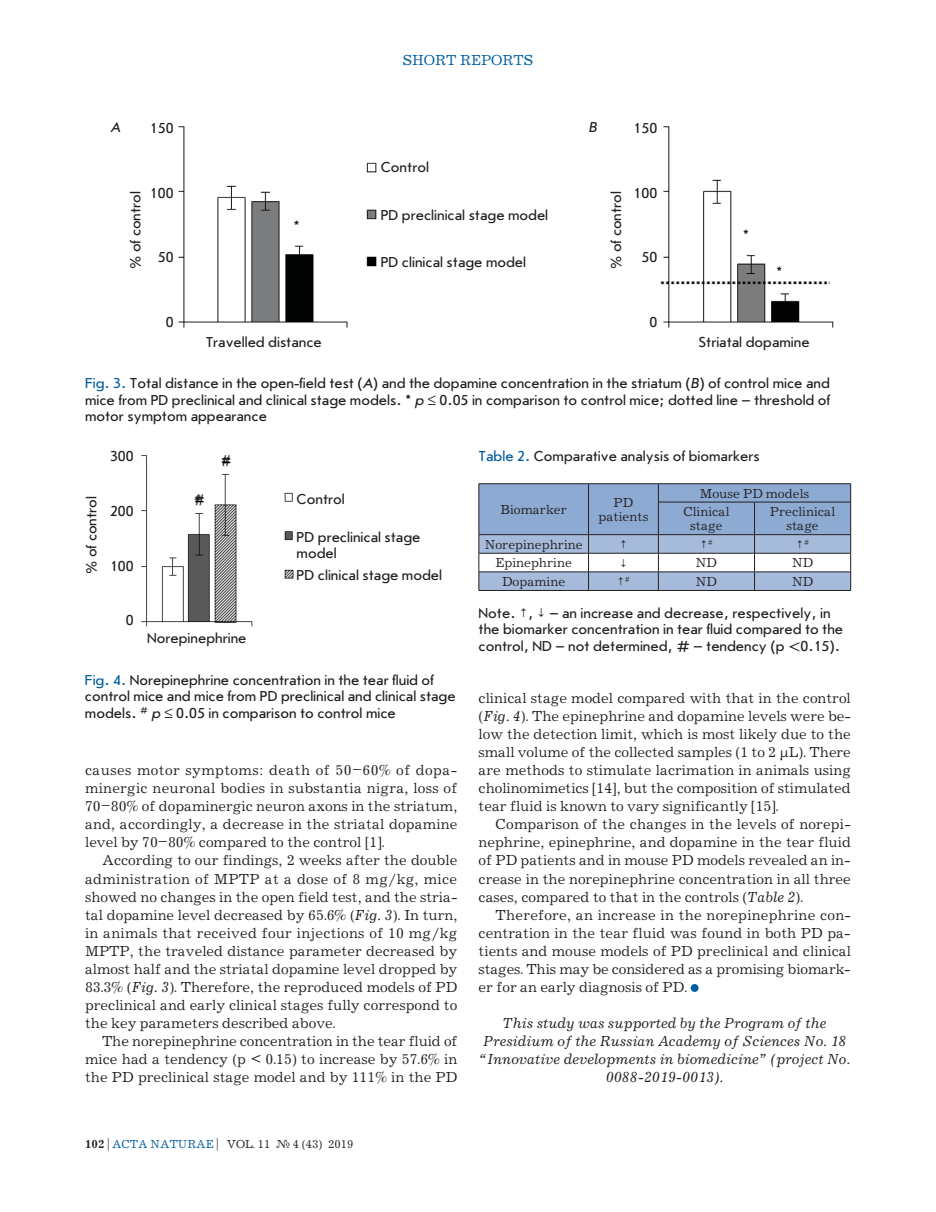
<style>
.page{position:relative;width:936px;height:1212px;background:#fff}
.page>*{position:absolute;margin:0;border:0;box-sizing:border-box;transform-origin:0 0}
.t1{font:15px/18px "Journal C";color:#231f20;text-align:justify}
.t2{font:15px/16.5px "Journal Sans C";color:#231f20}
.t3{font:italic 15px/18.1px "Journal C";color:#231f20;text-align:center}
.t4{font:15px "Journal C";color:#005da0}
.t5{font:italic 15px "Journal Sans C";color:#231f20}
.t6{font:13.5px/14.2px "Journal C";color:#231f20;text-align:center}
.t7{font:13.5px "Newton C Pro";color:#231f20}
.t8{font:12px "Journal C";color:#231f20}
.t9{font:8.7px "Journal Sans C";color:#231f20}
.s1{color:#005da0}
.s2{font-style:italic}
.s3{font-weight:700}
.s4{font-family:"Newton C Pro"}
</style>
<div class="page">
<hr style="left:478px;top:590px;width:110px;height:1px;background:#231f20">
<hr style="left:588px;top:590px;width:70px;height:1px;background:#231f20">
<hr style="left:658px;top:590px;width:96px;height:1px;background:#231f20">
<hr style="left:754px;top:590px;width:96px;height:1px;background:#231f20">
<hr style="left:478px;top:483px;width:110px;height:1px;background:#231f20">
<hr style="left:588px;top:483px;width:70px;height:1px;background:#231f20">
<hr style="left:658px;top:483px;width:96px;height:1px;background:#231f20">
<hr style="left:754px;top:483px;width:96px;height:1px;background:#231f20">
<svg style="left:478px;top:484px;width:373px;height:106px"></svg>
<hr style="left:478px;top:502px;width:1px;height:32px;background:#231f20">
<hr style="left:850px;top:502px;width:1px;height:32px;background:#231f20">
<hr style="left:478px;top:534px;width:110px;height:1px;background:#231f20">
<hr style="left:588px;top:534px;width:70px;height:1px;background:#231f20">
<hr style="left:658px;top:534px;width:96px;height:1px;background:#231f20">
<hr style="left:754px;top:534px;width:96px;height:1px;background:#231f20">
<img style="left:178px;top:126px;width:656px;height:202px">
<img style="left:141px;top:455px;width:153px;height:172px">
<div style="left:690px;top:984px;width:8px;height:8px;background:#005da0;border-radius:50%"></div>
<p class="t4" style="left:403px;top:52px;width:132px">SHORT REPORTS</p>
<p class="t5" style="left:111px;top:119px;width:11px">А</p>
<p class="t2" style="left:150px;top:120px;width:25px">150</p>
<p class="t5" style="left:588px;top:119px;width:10px">B</p>
<p class="t2" style="left:381px;top:160px;width:50px">Control</p>
<p class="t2" style="left:381px;top:207px;width:169px">PD preclinical stage model</p>
<p class="t2" style="left:381px;top:254px;width:147px">PD clinical stage model</p>
<p class="t2" style="left:150px;top:185px;width:25px">100</p>
<p class="t2" style="left:128px;top:269px;width:79px;rotate:-90deg">% of control</p>
<p class="t2" style="left:608px;top:269px;width:79px;rotate:-90deg">% of control</p>
<p class="t2" style="left:293px;top:218px;width:8px">*</p>
<p class="t2" style="left:158px;top:249px;width:17px">50</p>
<p class="t2" style="left:633px;top:120px;width:25px">150</p>
<p class="t2" style="left:633px;top:185px;width:25px">100</p>
<p class="t2" style="left:641px;top:249px;width:17px">50</p>
<p class="t2" style="left:166px;top:314px;width:9px">0</p>
<p class="t2" style="left:206px;top:334px;width:118px">Travelled distance</p>
<p class="t2" style="left:649px;top:314px;width:9px">0</p>
<p class="t2" style="left:742px;top:227px;width:8px">*</p>
<p class="t2" style="left:776px;top:264px;width:8px">*</p>
<p class="t2" style="left:698px;top:334px;width:113px">Striatal dopamine</p>
<p class="t2" style="left:85px;top:376px;width:746px;text-align:justify"><span class="s1">Fig. 3.</span> Total distance in the open-field test (<span class="s2">A</span>) and the dopamine concentration in the striatum (<span class="s2">B</span>) of control mice and mice from PD preclinical and clinical stage models. * <span class="s2">р</span> ≤ 0.05 in comparison to control mice; dotted line – threshold of motor symptom appearance</p>
<p class="t2" style="left:110px;top:448px;width:25px">300</p>
<p class="t2" style="left:84px;top:574px;width:79px;rotate:-90deg">% of control</p>
<p class="t2" style="left:110px;top:503px;width:25px">200</p>
<p class="t2" style="left:110px;top:558px;width:25px">100</p>
<p class="t9" style="left:194px;top:494px;width:9px">#</p>
<p class="t9" style="left:221px;top:456px;width:9px">#</p>
<p class="t2" style="left:126px;top:612px;width:9px">0</p>
<p class="t2" style="left:147px;top:630px;width:101px">Norepinephrine</p>
<p class="t2" style="left:296px;top:491px;width:50px">Control</p>
<p class="t2" style="left:296px;top:529px;width:125px">PD preclinical stage model</p>
<p class="t2" style="left:296px;top:567px;width:147px">PD clinical stage model</p>
<p class="t2" style="left:85px;top:672px;width:372px"><span class="s1">Fig. 4.</span> Norepinephrine concentration in the tear fluid of control mice and mice from PD preclinical and clinical stage models. <sup>#</sup> <span class="s2">р</span> ≤ 0.05 in comparison to control mice</p>
<p class="t1" style="left:85px;top:762px;width:374px">causes motor symptoms: death of 50–60% of dopa&shy;minergic neuronal bodies in substantia nigra, loss of 70–80% of dopaminergic neuron axons in the striatum, and, accordingly, a decrease in the striatal dopamine level by 70–80% compared to the control [1].</p>
<p class="t1" style="left:85px;top:852px;width:374px;text-indent:17px">According to our findings, 2 weeks after the double administration of MPTP at a dose of 8 mg/kg, mice showed no changes in the open field test, and the stria&shy;tal dopamine level decreased by 65.6% (<span class="s2">Fig. 3</span>). In turn, in animals that received four injections of 10 mg/kg MPTP, the traveled distance parameter decreased by almost half and the striatal dopamine level dropped by 83.3% (<span class="s2">Fig. 3</span>). Therefore, the reproduced models of PD preclinical and early clinical stages fully correspond to the key parameters described above.</p>
<p class="t1" style="left:85px;top:1033px;width:374px;text-indent:17px">The norepinephrine concentration in the tear fluid of mice had a tendency (p &lt; 0.15) to increase by 57.6% in the PD preclinical stage model and by 111% in the PD</p>
<p class="t8" style="left:85px;top:1137px;width:270px"><span class="s3">102</span> | <span class="s1">ACTA NATURAE</span> | VOL. 11 № 4 (43) 2019</p>
<p class="t2" style="left:478px;top:448px;width:282px"><span class="s1">Table 2.</span> Comparative analysis of biomarkers</p>
<p class="t6" style="left:500px;top:503px;width:68px">Biomarker</p>
<p class="t6" style="left:598px;top:496px;width:51px">PD patients</p>
<p class="t6" style="left:683px;top:485px;width:127px;line-height:18.3px;text-align:left;text-indent:16px">Mouse PD models<br>Clinical</p>
<p class="t6" style="left:690px;top:519px;width:34px">stage</p>
<p class="t6" style="left:770px;top:505px;width:67px">Preclinical stage</p>
<p class="t6" style="left:484px;top:538px;width:99px">Norepinephrine</p>
<p class="t7" style="left:619px;top:536px;width:10px">↑</p>
<p class="t7" style="left:699px;top:536px;width:15px">↑<sup>#</sup></p>
<p class="t7" style="left:796px;top:536px;width:15px">↑<sup>#</sup></p>
<p class="t6" style="left:495px;top:556px;width:78px">Epinephrine</p>
<p class="t7" style="left:619px;top:555px;width:10px">↓</p>
<p class="t6" style="left:695px;top:556px;width:23px">ND</p>
<p class="t6" style="left:792px;top:556px;width:23px">ND</p>
<p class="t6" style="left:502px;top:575px;width:65px">Dopamine</p>
<p class="t7" style="left:616px;top:573px;width:15px">↑<sup>#</sup></p>
<p class="t6" style="left:695px;top:575px;width:23px">ND</p>
<p class="t6" style="left:792px;top:575px;width:23px">ND</p>
<p class="t2" style="left:478px;top:605px;width:366px">Note. <span class="s4">↑</span>, <span class="s4">↓</span> – an increase and decrease, respectively, in the biomarker concentration in tear fluid compared to the control, ND – not determined, # – tendency (p &lt;0.15).</p>
<p class="t1" style="left:478px;top:689px;width:374px">clinical stage model compared with that in the control (<span class="s2">Fig. 4</span>). The epinephrine and dopamine levels were be&shy;low the detection limit, which is most likely due to the small volume of the collected samples (1 to 2 μL). There are methods to stimulate lacrimation in animals using cholinomimetics [14], but the composition of stimulated tear fluid is known to vary significantly [15].</p>
<p class="t1" style="left:478px;top:816px;width:374px;text-indent:17px">Comparison of the changes in the levels of norepi&shy;nephrine, epinephrine, and dopamine in the tear fluid of PD patients and in mouse PD models revealed an in&shy;crease in the norepinephrine concentration in all three cases, compared to that in the controls (<span class="s2">Table 2</span>).</p>
<p class="t1" style="left:478px;top:906px;width:374px;text-indent:17px">Therefore, an increase in the norepinephrine con&shy;centration in the tear fluid was found in both PD pa&shy;tients and mouse models of PD preclinical and clinical stages. This may be considered as a promising biomark&shy;er for an early diagnosis of PD.</p>
<p class="t3" style="left:479px;top:1014px;width:373px">This study was supported by the Program of the Presidium of the Russian Academy of Sciences No. 18 “Innovative developments in biomedicine” (project No.<br>0088-2019-0013).</p>
</div>
